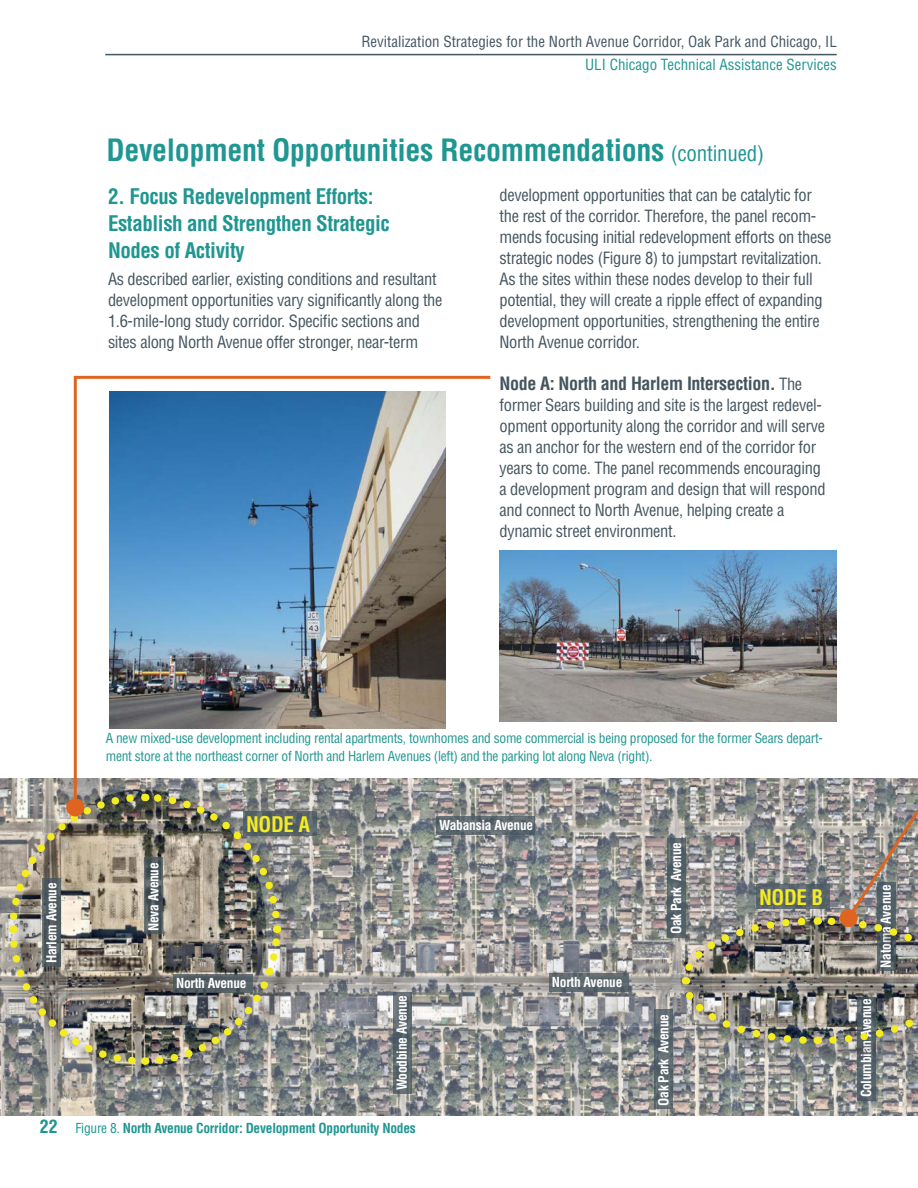
<style>
.page{position:relative;width:918px;height:1188px;background:#fff}
.page>*{position:absolute;margin:0;border:0;box-sizing:border-box;transform-origin:0 0}
.t1{font:700 condensed 30px "Helvetica LT Std";letter-spacing:-.01em;color:#1f9691}
.t2{font:700 condensed 21px/27px "Helvetica LT Std";letter-spacing:-.02em;color:#1f9691}
.t3{font:700 condensed 21px "Helvetica LT Std";letter-spacing:-.02em;color:#f4ec23}
.t4{font:700 condensed 18px "Helvetica LT Std";letter-spacing:-.02em;color:#45555f}
.t5{font:700 condensed 18px "Helvetica LT Std";color:#1f9691}
.t6{font:condensed 16.5px/21px "Helvetica LT Std";letter-spacing:-.02em;color:#45555f}
.t7{font:condensed 15px "Helvetica LT Std";color:#435661}
.t8{font:condensed 15px "Helvetica LT Std";color:#1f9691}
.t9{font:condensed 13.5px/18px "Helvetica LT Std";letter-spacing:-.02em;color:#1f9691}
.t10{font:700 condensed 13.5px "Helvetica LT Std";letter-spacing:-.02em;color:#fff}
.t11{font:700 condensed 13.5px "Helvetica LT Std";letter-spacing:-.02em;color:#1f9691}
.s1{font-weight:400;font-size:21px}
.s2{font-weight:400;font-size:16.5px}
.s3{font-weight:400}
</style>
<div class="page">
<hr style="left:105px;top:54px;width:732px;height:1px;background:#435661">
<img style="left:499px;top:551px;width:338px;height:171px">
<img style="left:0;top:779px;width:918px;height:336px">
<div style="left:12px;top:797px;width:286px;height:286px;background:#231f20;opacity:.75"></div>
<img style="left:5px;top:790px;width:279px;height:279px">
<svg style="left:243px;top:811px;width:73px;height:25px;background:#556269"></svg>
<svg style="left:756px;top:885px;width:73px;height:24px;background:#5a656c"></svg>
<svg style="left:436px;top:816px;width:99px;height:19px;background:#5d696f"></svg>
<svg style="left:43px;top:878px;width:18px;height:89px;background:#515b60"></svg>
<svg style="left:173px;top:974px;width:80px;height:19px;background:#525d62"></svg>
<svg style="left:145px;top:858px;width:18px;height:76px"></svg>
<svg style="left:667px;top:838px;width:19px;height:99px;background:#56646b"></svg>
<svg style="left:393px;top:992px;width:18px;height:102px;background:#5c686f"></svg>
<svg style="left:655px;top:1010px;width:18px;height:99px;background:#5b686e"></svg>
<svg style="left:858px;top:1062px;width:18px;height:39px"></svg>
<div style="left:685px;top:920px;width:233px;height:142px;background:#231f20;opacity:.75"></div>
<img style="left:677px;top:913px;width:241px;height:135px">
<svg style="left:549px;top:973px;width:80px;height:18px"></svg>
<img style="left:72px;top:375px;width:421px;height:435px">
<div style="left:66px;top:798px;width:18px;height:18px;background:#de6420;border-radius:50%"></div>
<svg style="left:845px;top:778px;width:73px;height:144px;background:#979390"></svg>
<div style="left:840px;top:909px;width:18px;height:18px;background:#de6420;border-radius:50%"></div>
<p class="t7" style="left:361px;top:32px;width:477px">Revitalization Strategies for the North Avenue Corridor, Oak Park and Chicago, IL</p>
<p class="t8" style="left:585px;top:55px;width:253px">ULI Chicago Technical Assistance Services</p>
<p class="t1" style="left:106px;top:131px;width:659px">Development Opportunities Recommendations <span class="s1">(continued)</span></p>
<p class="t2" style="left:108px;top:183px;width:267px">2. Focus Redevelopment Efforts:</p>
<p class="t2" style="left:108px;top:210px;width:283px">Establish and Strengthen Strategic<br>Nodes of Activity</p>
<p class="t6" style="left:108px;top:268px;width:336px">As described earlier, existing conditions and resultant development opportunities vary significantly along the 1.6-mile-long study corridor. Specific sections and sites along North Avenue offer stronger, near-term</p>
<p class="t6" style="left:499px;top:184px;width:333px">development opportunities that can be catalytic for the rest of the corridor. Therefore, the panel recom&shy;mends focusing initial redevelopment efforts on these strategic nodes (Figure 8) to jumpstart revitalization.<br>As the sites within these nodes develop to their full potential, they will create a ripple effect of expanding development opportunities, strengthening the entire North Avenue corridor.</p>
<p class="t4" style="left:500px;top:372px;width:304px">Node A: North and Harlem Intersection. <span class="s2">The</span></p>
<p class="t6" style="left:499px;top:394px;width:328px">former Sears building and site is the largest redevel&shy;opment opportunity along the corridor and will serve as an anchor for the western end of the corridor for years to come. The panel recommends encouraging a development program and design that will respond and connect to North Avenue, helping create a dynamic street environment.</p>
<p class="t9" style="left:106px;top:729px;width:719px">A new mixed-use development including rental apartments, townhomes and some commercial is being proposed for the former Sears depart&shy;ment store at the northeast corner of North and Harlem Avenues (left) and the parking lot along Neva (right).</p>
<p class="t10" style="left:43px;top:963px;width:82px;rotate:-90deg">Harlem Avenue</p>
<p class="t5" style="left:40px;top:1116px;width:19px">22</p>
<p class="t10" style="left:145px;top:931px;width:70px;rotate:-90deg">Neva Avenue</p>
<p class="t3" style="left:246px;top:811px;width:65px">NODE A</p>
<p class="t10" style="left:176px;top:975px;width:72px">North Avenue</p>
<p class="t10" style="left:394px;top:1090px;width:97px;rotate:-90deg">Woodbine Avenue</p>
<p class="t11" style="left:76px;top:1120px;width:342px"><span class="s3">Figure 8.</span> North Avenue Corridor: Development Opportunity Nodes</p>
<p class="t10" style="left:439px;top:817px;width:96px">Wabansia Avenue</p>
<p class="t10" style="left:552px;top:973px;width:72px">North Avenue</p>
<p class="t10" style="left:668px;top:934px;width:94px;rotate:-90deg">Oak Park Avenue</p>
<p class="t10" style="left:655px;top:1106px;width:94px;rotate:-90deg">Oak Park Avenue</p>
<p class="t3" style="left:759px;top:884px;width:65px">NODE B</p>
<p class="t10" style="left:878px;top:968px;width:85px;rotate:-90deg">Natoma Avenue</p>
<p class="t10" style="left:858px;top:1097px;width:100px;rotate:-90deg">Columbian Avenue</p>
</div>
